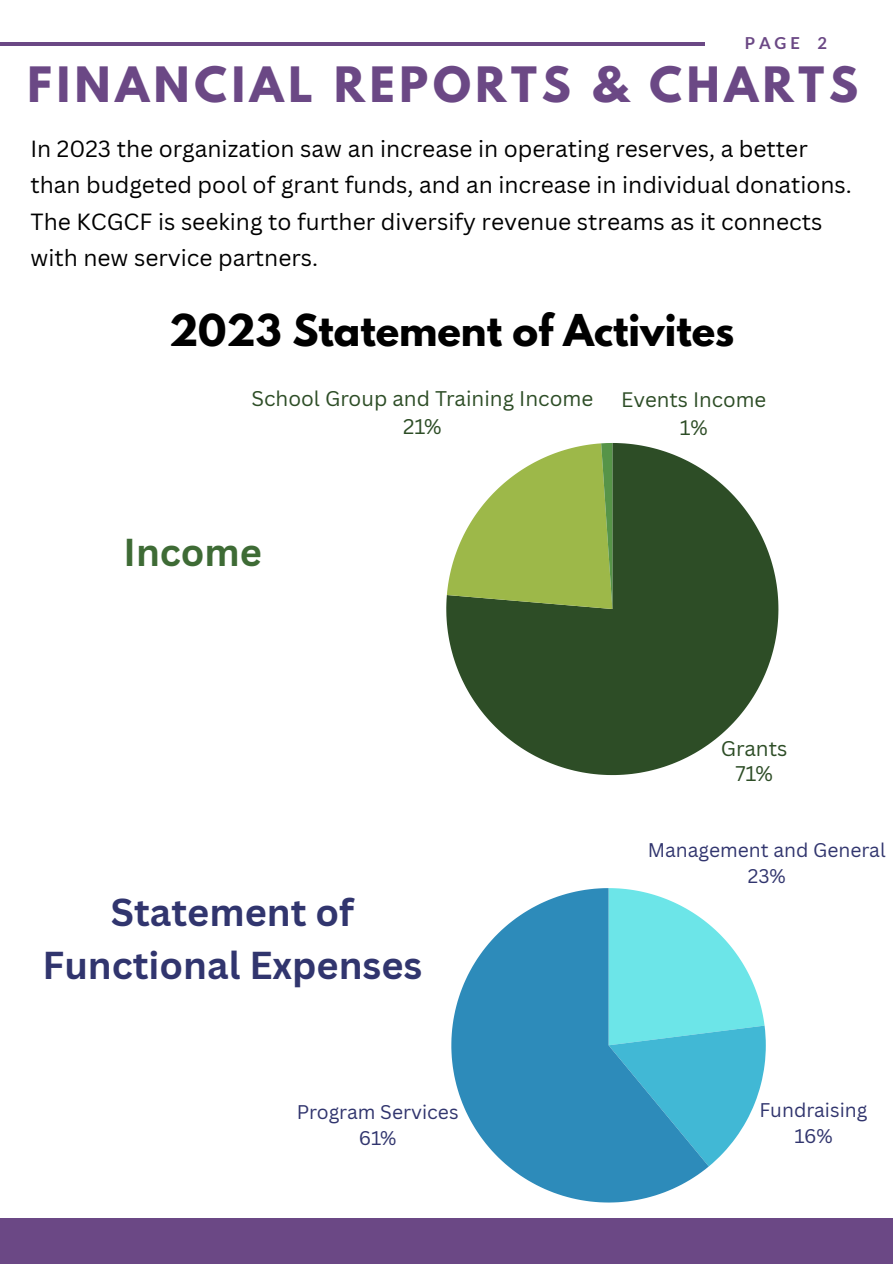
<style>
.page{position:relative;width:893px;height:1264px;background:#fff}
.page>*{position:absolute;margin:0;border:0;box-sizing:border-box;transform-origin:0 0}
.t1{font:700 43.2px "League Spartan";letter-spacing:.11em;color:#6b4885}
.t2{font:700 38.85px "League Spartan";color:#000}
.t3{font:700 37.8px/52.8px "Canva Sans";color:#31356e;text-align:center}
.t4{font:700 37.8px "Canva Sans";color:#3e6b35}
.t5{font:22.8px/36.3px "Canva Sans";color:#000}
.t6{font:20.7px/25px "Canva Sans";color:#2d4d26;text-align:center}
.t7{font:20.4px/27.9px "Canva Sans";color:#2d4d26;text-align:center}
.t8{font:19.2px/26px "Canva Sans";color:#31356e;text-align:center}
.t9{font:700 16.5px "Lato";color:#6b4885}
</style>
<div class="page">
<div style="left:0;top:1218px;width:892px;height:45px;background:#6b4885"></div>
<hr style="left:0;top:42px;width:704px;height:3px;background:#6b4885">
<svg style="left:446px;top:443px;width:332px;height:332px;fill:#2d4d26"></svg>
<svg style="left:447px;top:443px;width:165px;height:166px"></svg>
<svg style="left:708px;top:923px;width:57px;height:243px"></svg>
<svg style="left:451px;top:888px;width:257px;height:314px;fill:#2d8bba"></svg>
<p class="t9" style="left:744px;top:33px;width:84px">PAGE 2</p>
<h1 class="t1" style="left:28px;top:63px;width:831px">FINANCIAL REPORTS &amp; CHARTS</h1>
<p class="t5" style="left:30px;top:130px;width:822px">In 2023 the organization saw an increase in operating reserves, a better than budgeted pool of grant funds, and an increase in individual donations.<br>The KCGCF is seeking to further diversify revenue streams as it connects with new service partners.</p>
<h3 class="t2" style="left:169px;top:311px;width:567px">2023 Statement of Activites</h3>
<p class="t6" style="left:251px;top:384px;width:343px;line-height:27.5px">School Group and Training Income<br>21%</p>
<h2 class="t7" style="left:621px;top:385px;width:147px">Events Income<br>1%</h2>
<h2 class="t4" style="left:124px;top:526px;width:140px">Income</h2>
<h4 class="t3" style="left:42px;top:884px;width:381px">Statement of<br>Functional Expenses</h4>
<p class="t8" style="left:297px;top:1098px;width:163px">Program Services<br>61%</p>
<p class="t6" style="left:720px;top:735px;width:68px">Grants<br>71%</p>
<p class="t8" style="left:647px;top:836px;width:239px">Management and General<br>23%</p>
<p class="t8" style="left:759px;top:1097px;width:109px">Fundraising<br>16%</p>
</div>
